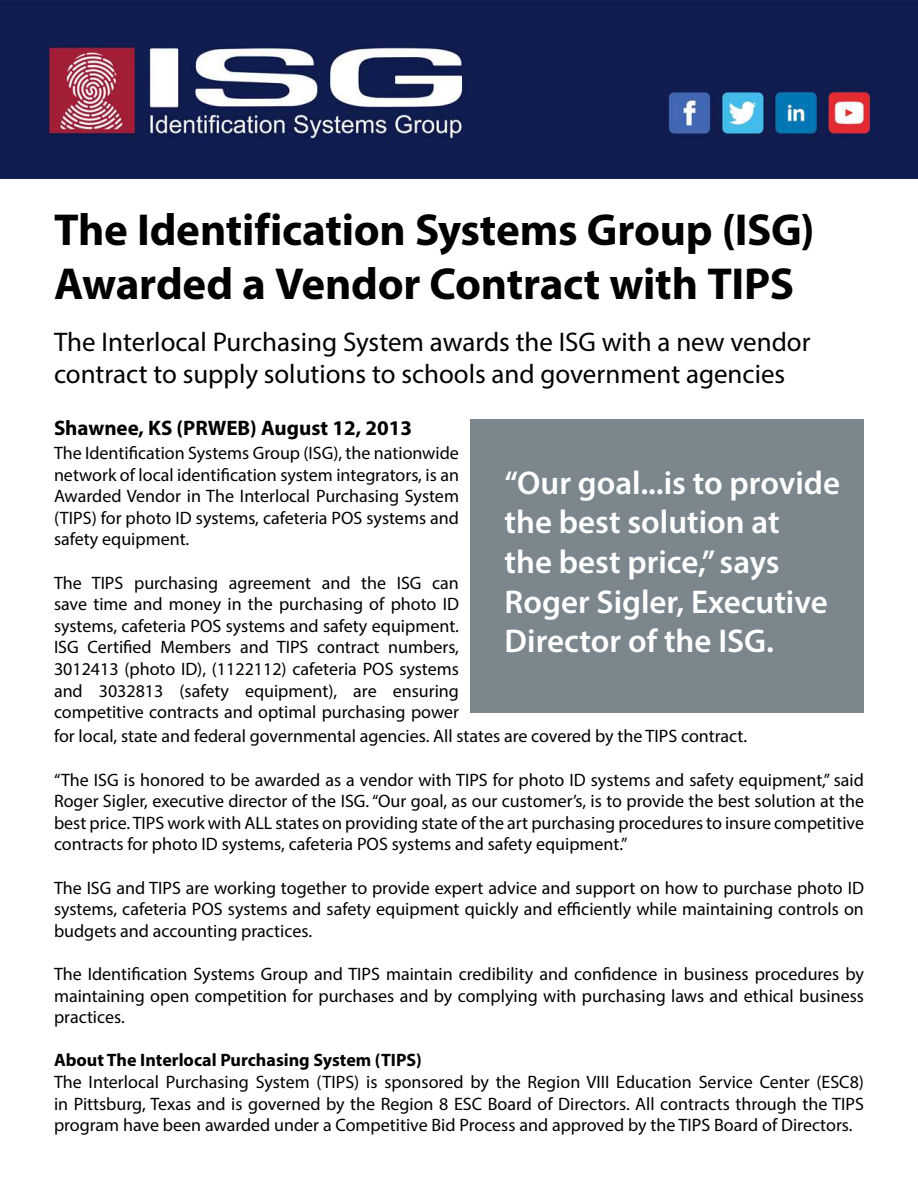
<style>
.page{position:relative;width:918px;height:1188px;background:#fff}
.page>*{position:absolute;margin:0;border:0;box-sizing:border-box;transform-origin:0 0}
.t1{font:700 45px/54px "Myriad Pro";letter-spacing:-.005em;color:#000}
.t2{font:600 33px/39.6px "Myriad Pro";color:#fff}
.t3{font:27px/32.4px "Myriad Pro";color:#000}
.t4{font:700 21px "Myriad Pro";color:#000}
.t5{font:18px/21.6px "Myriad Pro";color:#000;text-align:justify}
.t6{font:700 18px "Myriad Pro";color:#000}
</style>
<div class="page">
<img style="left:1px;top:0;width:917px;height:179px">
<div style="left:471px;top:419px;width:393px;height:294px;background:#7b878d"></div>
<h1 class="t1" style="left:54px;top:207px;width:762px">The Identification Systems Group (ISG)<br>Awarded a Vendor Contract with TIPS</h1>
<h3 class="t3" style="left:54px;top:328px;width:758px">The Interlocal Purchasing System awards the ISG with a new vendor contract to supply solutions to schools and government agencies</h3>
<p class="t4" style="left:54px;top:420px;width:360px">Shawnee, KS (PRWEB) August 12, 2013</p>
<p class="t5" style="left:54px;top:444px;width:407px">The Identification Systems Group (ISG), the nationwide network of local identification system integrators, is an Awarded Vendor in The Interlocal Purchasing System (TIPS) for photo ID systems, cafeteria POS systems and safety equipment.</p>
<p class="t5" style="left:54px;top:573px;width:407px">The TIPS purchasing agreement and the ISG can save time and money in the purchasing of photo ID systems, cafeteria POS systems and safety equipment.<br>ISG Certified Members and TIPS contract numbers, 3012413 (photo ID), (1122112) cafeteria POS systems and 3032813 (safety equipment), are ensuring competitive contracts and optimal purchasing power</p>
<p class="t5" style="left:54px;top:727px;width:695px">for local, state and federal governmental agencies. All states are covered by the TIPS contract.</p>
<p class="t5" style="left:54px;top:770px;width:812px">“The ISG is honored to be awarded as a vendor with TIPS for photo ID systems and safety equipment,” said Roger Sigler, executive director of the ISG. “Our goal, as our customer’s, is to provide the best solution at the best price. TIPS work with ALL states on providing state of the art purchasing procedures to insure competitive contracts for photo ID systems, cafeteria POS systems and safety equipment.”</p>
<p class="t5" style="left:54px;top:878px;width:812px">The ISG and TIPS are working together to provide expert advice and support on how to purchase photo ID systems, cafeteria POS systems and safety equipment quickly and efficiently while maintaining controls on budgets and accounting practices.</p>
<p class="t5" style="left:54px;top:965px;width:812px">The Identification Systems Group and TIPS maintain credibility and confidence in business procedures by maintaining open competition for purchases and by complying with purchasing laws and ethical business practices.</p>
<p class="t6" style="left:54px;top:1054px;width:369px">About The Interlocal Purchasing System (TIPS)</p>
<p class="t5" style="left:54px;top:1073px;width:812px">The Interlocal Purchasing System (TIPS) is sponsored by the Region VIII Education Service Center (ESC8) in Pittsburg, Texas and is governed by the Region 8 ESC Board of Directors. All contracts through the TIPS program have been awarded under a Competitive Bid Process and approved by the TIPS Board of Directors.</p>
<h2 class="t2" style="left:505px;top:466px;width:337px">“Our goal...is to provide the best solution at<br>the best price,” says<br>Roger Sigler, Executive<br>Director of the ISG.</h2>
</div>
